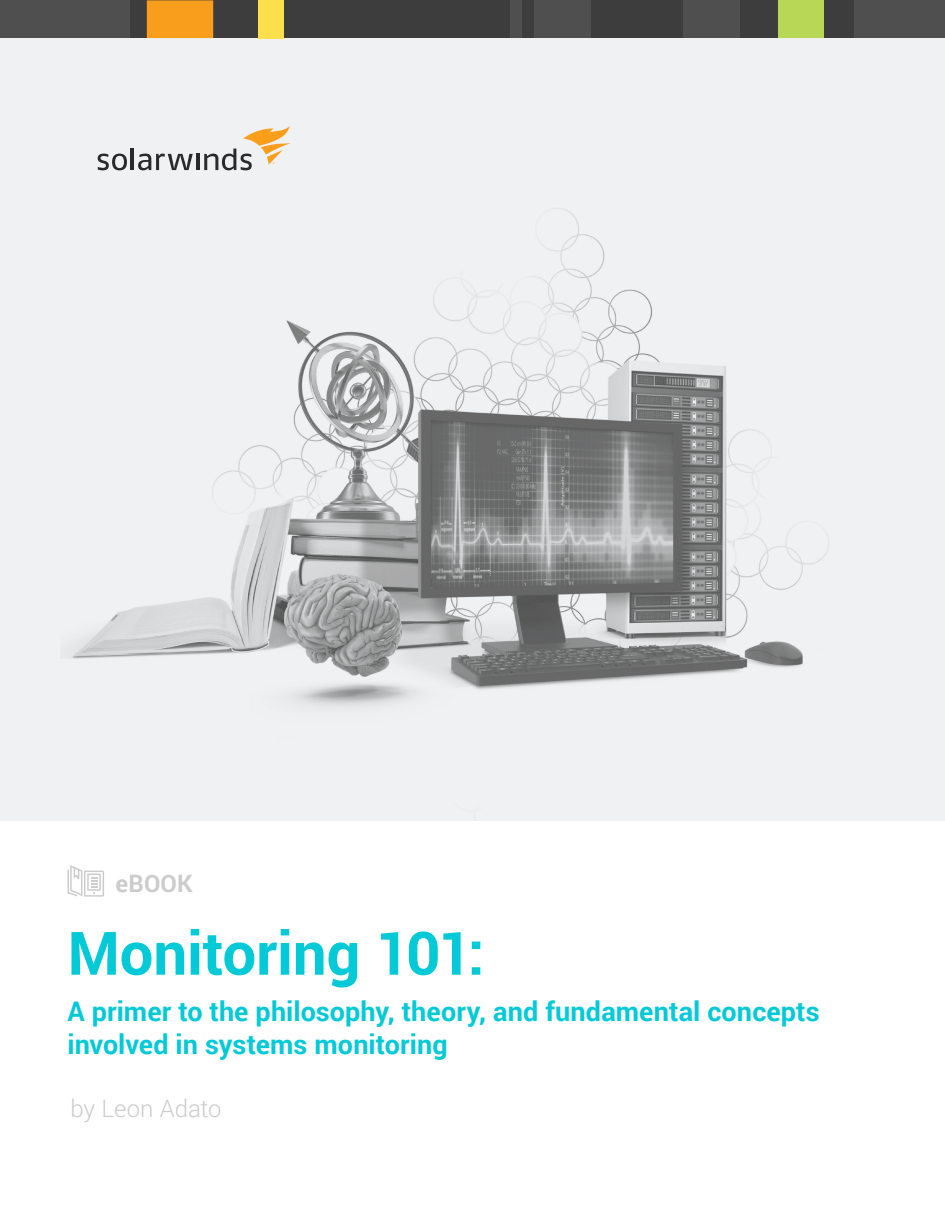
<style>
.page{position:relative;width:945px;height:1215px;background:#fff}
.page>*{position:absolute;margin:0;border:0;box-sizing:border-box;transform-origin:0 0}
.t1{font:700 60px "Roboto";letter-spacing:-.005em;color:#04c9d7}
.t2{font:700 27px/32.4px "Roboto";letter-spacing:.005em;color:#04c9d7}
.Title_Author_Name{font:300 24px "Roboto";letter-spacing:-.005em;color:#ccc}
.Title_Label{font:700 24px "Roboto";letter-spacing:.01em;color:#ccc}
</style>
<div class="page">
<div style="left:0;top:14px;width:945px;height:807px;background:#f0f1f2"></div>
<img style="left:71px;top:208px;width:758px;height:498px">
<div style="left:35px;top:0;width:897px;height:38px;background:#3e3d3e"></div>
<div style="left:258px;top:0;width:26px;height:38px;background:#fbe04b"></div>
<div style="left:147px;top:0;width:66px;height:38px;background:#f99d1c"></div>
<div style="left:779px;top:0;width:45px;height:38px;background:#b8d757"></div>
<div style="left:855px;top:0;width:90px;height:38px;background:#4f4f4f"></div>
<div style="left:0;top:0;width:129px;height:38px;background:#4f4f4f"></div>
<div style="left:683px;top:0;width:57px;height:38px;background:#4f4f4f"></div>
<div style="left:534px;top:0;width:57px;height:38px;background:#4f4f4f"></div>
<div style="left:510px;top:0;width:11px;height:38px;background:#4f4f4f"></div>
<svg style="left:98px;top:154px;width:29px;height:16px"></svg>
<hr style="left:131px;top:149px;width:3px;height:21px;background:#2a2a2a">
<svg style="left:138px;top:154px;width:55px;height:16px"></svg>
<hr style="left:197px;top:154px;width:3px;height:16px;background:#2a2a2a">
<svg style="left:204px;top:126px;width:87px;height:44px"></svg>
<svg style="left:68px;top:865px;width:36px;height:32px"></svg>
<p class="Title_Label" style="left:115px;top:866px;width:79px">eBOOK</p>
<p class="t1" style="left:68px;top:911px;width:419px">Monitoring 101:</p>
<p class="t2" style="left:68px;top:994px;width:754px">A primer to the philosophy, theory, and fundamental concepts involved in systems monitoring</p>
<p class="Title_Author_Name" style="left:70px;top:1092px;width:153px">by Leon Adato</p>
</div>
